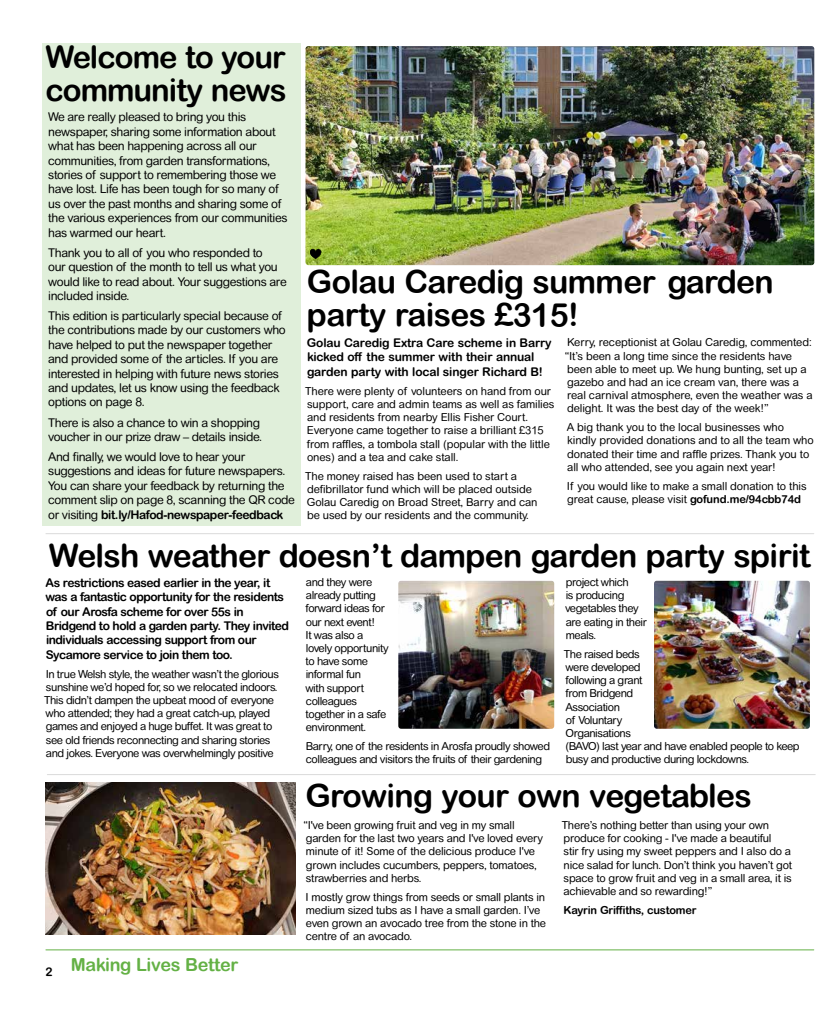
<style>
.page{position:relative;width:820px;height:1021px;background:#fff}
.page>*{position:absolute;margin:0;border:0;box-sizing:border-box;transform-origin:0 0}
.t1{font:700 32px/33px "Arial Rounded MT Pro";letter-spacing:-.02em;color:#000}
.t2{font:700 31px/33px "Arial Rounded MT Pro";letter-spacing:-.03em;color:#000}
.t3{font:700 18px "Arial Rounded MT Pro";letter-spacing:-.02em;color:#64b145}
.t4{font:12px/14.4px "Arial Rounded MT Pro";letter-spacing:-.03em;color:#000}
.t5{font:700 12px/14.4px "Arial Rounded MT Pro";letter-spacing:-.04em;color:#000}
.t6{font:700 12px/14.4px "Arial Rounded MT Pro";letter-spacing:-.01em;color:#000}
.t7{font:11px/13.2px "Arial Rounded MT Pro";letter-spacing:-.02em;color:#000}
.t8{font:11px/13.2px "Arial Rounded MT Pro";letter-spacing:-.04em;color:#000}
.t9{font:700 11px "Arial Rounded MT Pro";letter-spacing:-.02em;color:#000}
.s1{font-weight:700}
</style>
<div class="page">
<hr style="left:46px;top:949px;width:767px;height:1px;background:#64b145">
<div style="left:43px;top:43px;width:257px;height:482px;background:#e0efda"></div>
<img style="left:305px;top:46px;width:509px;height:219px">
<img style="left:654px;top:580px;width:155px;height:148px">
<img style="left:398px;top:580px;width:156px;height:148px">
<hr style="left:46px;top:533px;width:767px;height:1px;background:#dadada">
<hr style="left:47px;top:774px;width:767px;height:1px;background:#dadada">
<img style="left:46px;top:782px;width:249px;height:152px">
<svg style="left:310px;top:249px;width:11px;height:10px"></svg>
<h2 class="t2" style="left:45px;top:41px;width:243px">Welcome to your community news</h2>
<p class="t4" style="left:48px;top:110px;width:241px">We are really pleased to bring you this newspaper, sharing some information about what has been happening across all our communities, from garden transformations, stories of support to remembering those we have lost. Life has been tough for so many of us over the past months and sharing some of the various experiences from our communities has warmed our heart.</p>
<p class="t4" style="left:48px;top:246px;width:240px">Thank you to all of you who responded to<br>our question of the month to tell us what you would like to read about. Your suggestions are included inside.</p>
<p class="t4" style="left:48px;top:309px;width:239px">This edition is particularly special because of the contributions made by our customers who have helped to put the newspaper together and provided some of the articles. If you are interested in helping with future news stories and updates, let us know using the feedback options on page 8.</p>
<p class="t4" style="left:48px;top:415px;width:215px">There is also a chance to win a shopping voucher in our prize draw – details inside.</p>
<p class="t4" style="left:48px;top:450px;width:248px">And finally, we would love to hear your suggestions and ideas for future newspapers.<br>You can share your feedback by returning the comment slip on page 8, scanning the QR code or visiting <span class="s1">bit.ly/Hafod-newspaper-feedback</span></p>
<h1 class="t1" style="left:307px;top:266px;width:468px">Golau Caredig summer garden party raises £315!</h1>
<p class="t6" style="left:307px;top:336px;width:246px">Golau Caredig Extra Care scheme in Barry kicked off the summer with their annual garden party with local singer Richard B!</p>
<p class="t7" style="left:305px;top:384px;width:251px">There were plenty of volunteers on hand from our support, care and admin teams as well as families and residents from nearby Ellis Fisher Court.<br>Everyone came together to raise a brilliant £315 from raffles, a tombola stall (popular with the little ones) and a tea and cake stall.</p>
<p class="t7" style="left:305px;top:469px;width:234px">The money raised has been used to start a defibrillator fund which will be placed outside Golau Caredig on Broad Street, Barry and can be used by our residents and the community.</p>
<p class="t7" style="left:564px;top:336px;width:249px">Kerry, receptionist at Golau Caredig, commented: “It’s been a long time since the residents have been able to meet up. We hung bunting, set up a gazebo and had an ice cream van, there was a real carnival atmosphere, even the weather was a delight. It was the best day of the week!”</p>
<p class="t7" style="left:566px;top:421px;width:248px">A big thank you to the local businesses who kindly provided donations and to all the team who donated their time and raffle prizes. Thank you to all who attended, see you again next year!</p>
<p class="t7" style="left:566px;top:479px;width:241px">If you would like to make a small donation to this great cause, please visit <span class="s1">gofund.me/94cbb74d</span></p>
<h1 class="t1" style="left:49px;top:540px;width:762px">Welsh weather doesn’t dampen garden party spirit</h1>
<p class="t5" style="left:45px;top:575px;width:245px">As restrictions eased earlier in the year, it was a fantastic opportunity for the residents of our Arosfa scheme for over 55s in Bridgend to hold a garden party. They invited individuals accessing support from our Sycamore service to join them too.</p>
<p class="t8" style="left:44px;top:667px;width:236px">In true Welsh style, the weather wasn’t the glorious sunshine we’d hoped for, so we relocated indoors.<br>This didn’t dampen the upbeat mood of everyone who attended; they had a great catch-up, played games and enjoyed a huge buffet. It was great to see old friends reconnecting and sharing stories and jokes. Everyone was overwhelmingly positive</p>
<p class="t5" style="left:45px;top:964px;width:9px">2</p>
<h3 class="t3" style="left:71px;top:953px;width:169px">Making Lives Better</h3>
<p class="t8" style="left:305px;top:576px;width:85px">and they were already putting forward ideas for our next event!<br>It was also a lovely opportunity to have some informal fun<br>with support colleagues together in a safe environment.</p>
<p class="t8" style="left:305px;top:740px;width:246px">Barry, one of the residents in Arosfa proudly showed colleagues and visitors the fruits of their gardening</p>
<p class="t8" style="left:564px;top:576px;width:83px">project which<br>is producing vegetables they are eating in their meals.</p>
<p class="t8" style="left:563px;top:647px;width:237px">The raised beds<br>were developed<br>following a grant<br>from Bridgend<br>Association<br>of Voluntary<br>Organisations<br>(BAVO) last year and have enabled people to keep busy and productive during lockdowns.</p>
<h1 class="t1" style="left:305px;top:779px;width:447px">Growing your own vegetables</h1>
<p class="t7" style="left:303px;top:818px;width:241px">“I've been growing fruit and veg in my small garden for the last two years and I've loved every minute of it! Some of the delicious produce I've grown includes cucumbers, peppers, tomatoes, strawberries and herbs.</p>
<p class="t7" style="left:305px;top:890px;width:242px">I mostly grow things from seeds or small plants in medium sized tubs as I have a small garden. I’ve even grown an avocado tree from the stone in the centre of an avocado.</p>
<p class="t7" style="left:561px;top:818px;width:232px">There’s nothing better than using your own produce for cooking - I've made a beautiful<br>stir fry using my sweet peppers and I also do a nice salad for lunch. Don’t think you haven’t got space to grow fruit and veg in a small area, it is achievable and so rewarding!”</p>
<p class="t9" style="left:563px;top:903px;width:134px">Kayrin Griffiths, customer</p>
</div>
